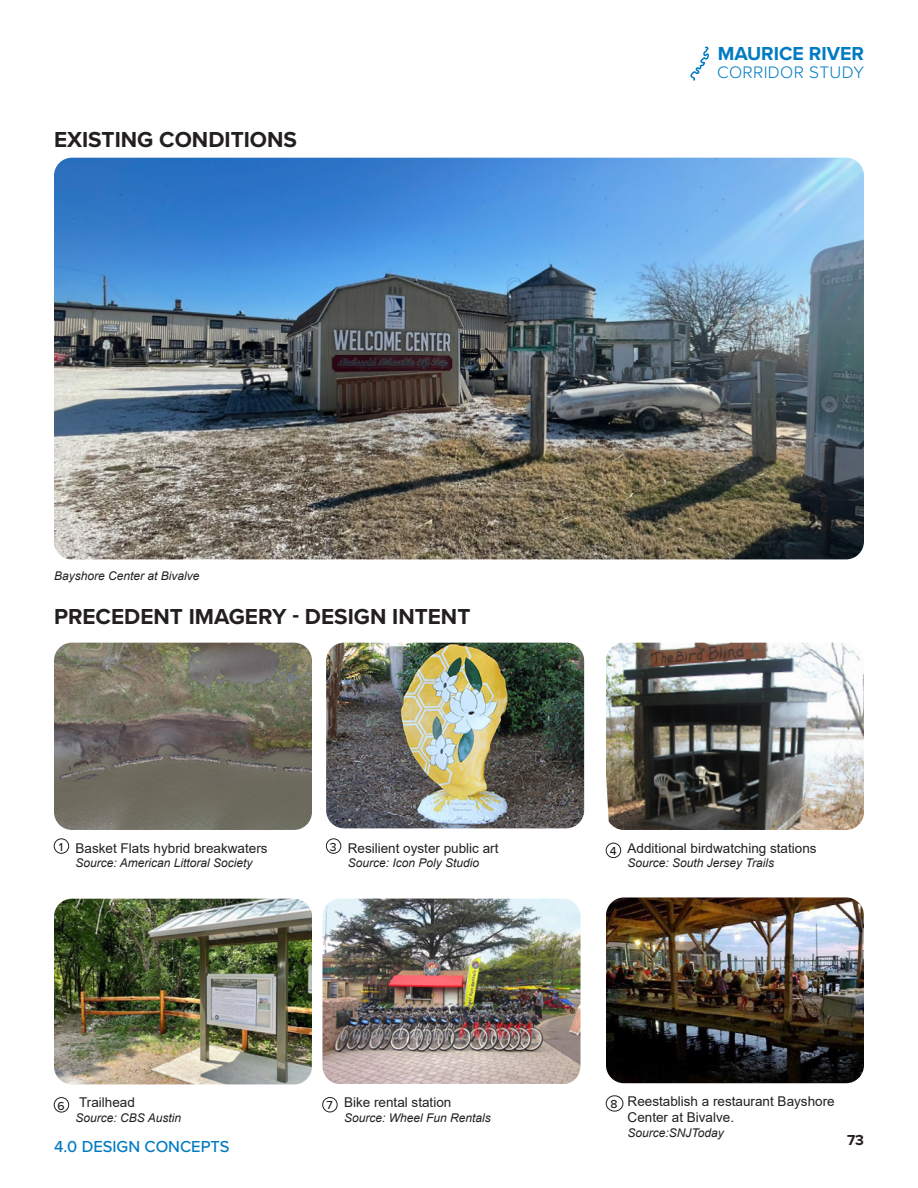
<style>
.page{position:relative;width:918px;height:1188px;background:#fff}
.page>*{position:absolute;margin:0;border:0;box-sizing:border-box;transform-origin:0 0}
.SubTitle{font:700 22.5px "Proxima Nova";color:#231f20}
.t1{font:700 19.5px "Proxima Nova";color:#007ac1}
.t2{font:300 17.25px "Proxima Nova";letter-spacing:.02em;color:#007ac1}
.t3{font:500 16.5px "Proxima Nova";color:#007ac1}
.t4{font:700 15px "Proxima Nova";color:#231f20}
.Precendent_Title{font:13.5px/16.2px "Arial";color:#231f20}
.Precendent_Source{font:italic 12px "Arial";color:#231f20}
.Image_Caption{font:italic 12px "Arial";color:#231f20}
.t5{font:500 12px "Proxima Nova";color:#231f20}
</style>
<div class="page">
<svg style="left:690px;top:46px;width:19px;height:35px"></svg>
<img style="left:54px;top:158px;width:810px;height:401px">
<img style="left:54px;top:643px;width:258px;height:187px">
<div style="left:326px;top:839px;width:15px;height:15px;border:1px solid #231f20;border-radius:50%"></div>
<img style="left:326px;top:643px;width:258px;height:185px">
<div style="left:54px;top:839px;width:15px;height:15px;border:1px solid #231f20;border-radius:50%"></div>
<div style="left:54px;top:1097px;width:15px;height:15px;border:1px solid #231f20;border-radius:50%"></div>
<img style="left:54px;top:899px;width:258px;height:185px">
<div style="left:606px;top:843px;width:15px;height:15px;border:1px solid #231f20;border-radius:50%"></div>
<img style="left:606px;top:643px;width:258px;height:187px">
<div style="left:606px;top:1096px;width:17px;height:15px;border:1px solid #231f20;border-radius:50%"></div>
<img style="left:606px;top:897px;width:258px;height:186px">
<div style="left:323px;top:1097px;width:14px;height:15px;border:1px solid #231f20;border-radius:50%"></div>
<img style="left:322px;top:899px;width:258px;height:185px">
<p class="SubTitle" style="left:54px;top:123px;width:245px">EXISTING CONDITIONS</p>
<h2 class="t1" style="left:718px;top:39px;width:148px">MAURICE RIVER</h2>
<p class="t2" style="left:717px;top:59px;width:148px">CORRIDOR STUDY</p>
<p class="Image_Caption" style="left:54px;top:568px;width:147px">Bayshore Center at Bivalve</p>
<p class="SubTitle" style="left:54px;top:599px;width:418px">PRECEDENT IMAGERY - DESIGN INTENT</p>
<p class="t5" style="left:59px;top:838px;width:6px">1</p>
<p class="t5" style="left:330px;top:838px;width:8px">3</p>
<p class="Precendent_Title" style="left:76px;top:840px;width:194px">Basket Flats hybrid breakwaters</p>
<p class="Precendent_Source" style="left:76px;top:855px;width:178px">Source: American Littoral Society</p>
<p class="Precendent_Title" style="left:348px;top:840px;width:152px">Resilient oyster public art</p>
<p class="Precendent_Source" style="left:348px;top:855px;width:133px">Source: Icon Poly Studio</p>
<p class="t5" style="left:610px;top:842px;width:8px">4</p>
<p class="Precendent_Title" style="left:628px;top:840px;width:191px">Additional birdwatching stations</p>
<p class="Precendent_Source" style="left:628px;top:855px;width:148px">Source: South Jersey Trails</p>
<p class="t5" style="left:58px;top:1097px;width:9px">6</p>
<p class="Precendent_Title" style="left:79px;top:1094px;width:57px">Trailhead</p>
<p class="Precendent_Source" style="left:76px;top:1110px;width:107px">Source: CBS Austin</p>
<p class="t3" style="left:54px;top:1134px;width:177px">4.0 DESIGN CONCEPTS</p>
<p class="t5" style="left:326px;top:1097px;width:8px">7</p>
<p class="Precendent_Title" style="left:344px;top:1094px;width:109px">Bike rental station</p>
<p class="t5" style="left:610px;top:1095px;width:9px">8</p>
<p class="Precendent_Source" style="left:344px;top:1110px;width:148px">Source: Wheel Fun Rentals</p>
<p class="Precendent_Title" style="left:628px;top:1093px;width:209px">Reestablish a restaurant Bayshore<br>Center at Bivalve.</p>
<p class="Precendent_Source" style="left:628px;top:1125px;width:98px">Source:SNJToday</p>
<p class="t4" style="left:847px;top:1129px;width:18px">73</p>
</div>
